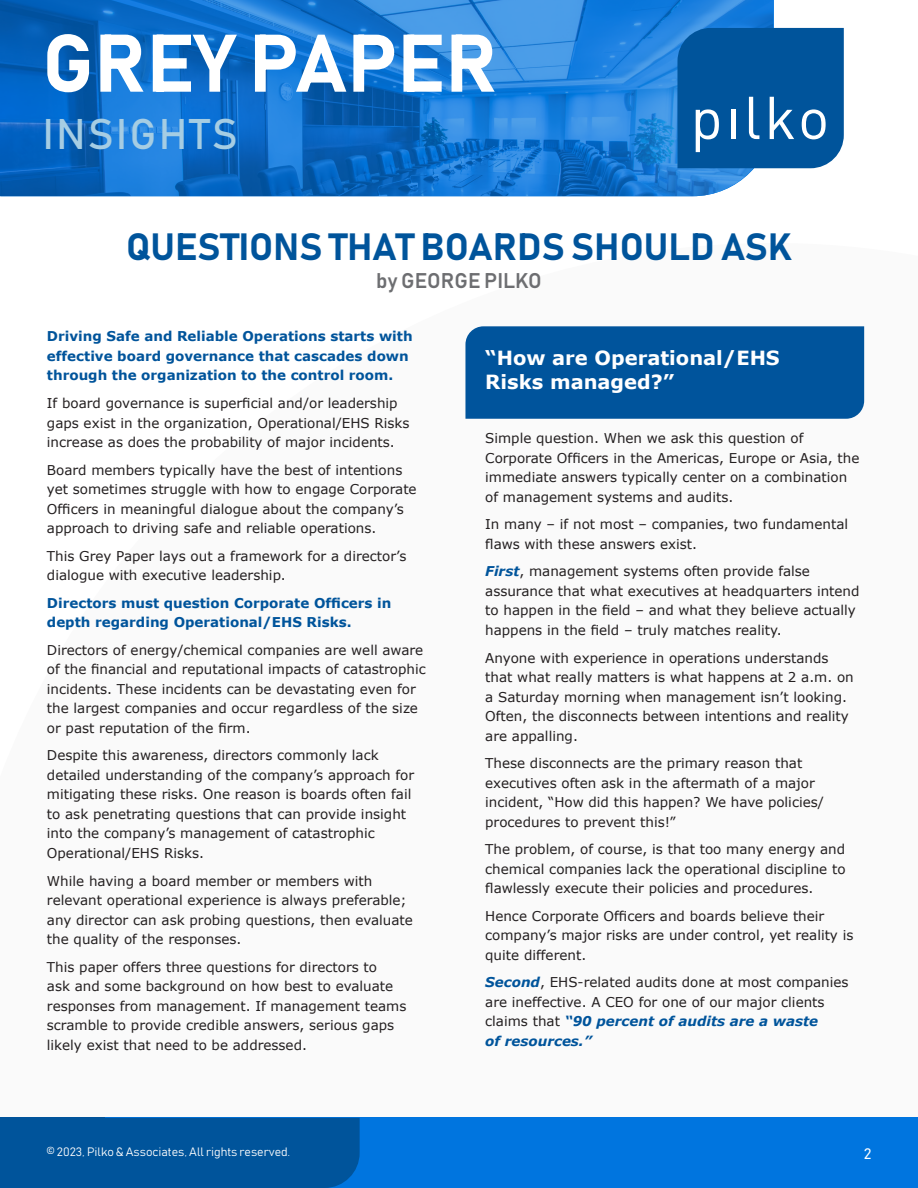
<style>
.page{position:relative;width:918px;height:1188px;background:#fff}
.page>*{position:absolute;margin:0;border:0;box-sizing:border-box;transform-origin:0 0}
.t1{font:80.4px "Bahnschrift";color:#fff}
.t2{font:42.3px "Bahnschrift";letter-spacing:.05em;color:#a6cde3}
.t3{font:37.5px "Bahnschrift";color:#00549b}
.t4{font:21px "Bahnschrift";color:#6d6e71}
.t5{font:700 19.5px/24px "Verdana";color:#fff}
.t6{font:15px "Bahnschrift";color:#fff}
.t7{font:13.5px/19.5px "Verdana";color:#231f20}
.t8{font:700 13.5px/19.5px "Verdana";color:#00549b}
.t9{font:12px "Bahnschrift";color:#fff}
.s1{font-weight:700;font-style:italic;color:#00549b}
</style>
<div class="page">
<div style="left:0;top:1118px;width:918px;height:70px;background:#0075df"></div>
<div style="left:0;top:1118px;width:104px;height:70px;background:#00549b"></div>
<div style="left:104px;top:1118px;width:256px;height:70px;background:#00549b"></div>
<div style="left:465px;top:326px;width:399px;height:93px;background:#00549c"></div>
<img style="left:0;top:0;width:773px;height:196px">
<svg style="left:677px;top:28px;width:167px;height:140px;background:#1260a3"></svg>
<h1 class="t1" style="left:42px;top:13px;width:457px">GREY PAPER</h1>
<h2 class="t2" style="left:42px;top:107px;width:197px">INSIGHTS</h2>
<h3 class="t3" style="left:126px;top:223px;width:667px">QUESTIONS THAT BOARDS SHOULD ASK</h3>
<h3 class="t4" style="left:376px;top:268px;width:167px">by GEORGE PILKO</h3>
<p class="t8" style="left:47px;top:326px;width:367px">Driving Safe and Reliable Operations starts with effective board governance that cascades down through the organization to the control room.</p>
<p class="t7" style="left:47px;top:394px;width:364px">If board governance is superficial and/or leadership gaps exist in the organization, Operational/EHS Risks increase as does the probability of major incidents.</p>
<p class="t7" style="left:47px;top:460px;width:371px">Board members typically have the best of intentions yet sometimes struggle with how to engage Corporate Officers in meaningful dialogue about the company’s approach to driving safe and reliable operations.</p>
<p class="t7" style="left:47px;top:546px;width:361px">This Grey Paper lays out a framework for a director’s dialogue with executive leadership.</p>
<p class="t8" style="left:47px;top:593px;width:346px">Directors must question Corporate Officers in depth regarding Operational/EHS Risks.</p>
<p class="t7" style="left:47px;top:640px;width:380px">Directors of energy/chemical companies are well aware of the financial and reputational impacts of catastrophic incidents. These incidents can be devastating even for the largest companies and occur regardless of the size or past reputation of the firm.</p>
<p class="t7" style="left:47px;top:746px;width:369px">Despite this awareness, directors commonly lack detailed understanding of the company’s approach for mitigating these risks. One reason is boards often fail to ask penetrating questions that can provide insight into the company’s management of catastrophic Operational/EHS Risks.</p>
<p class="t7" style="left:47px;top:871px;width:367px">While having a board member or members with relevant operational experience is always preferable; any director can ask probing questions, then evaluate the quality of the responses.</p>
<p class="t7" style="left:47px;top:957px;width:361px">This paper offers three questions for directors to<br>ask and some background on how best to evaluate responses from management. If management teams scramble to provide credible answers, serious gaps likely exist that need to be addressed.</p>
<h3 class="t5" style="left:485px;top:346px;width:296px">“How are Operational/EHS<br>Risks managed?”</h3>
<p class="t7" style="left:485px;top:429px;width:376px">Simple question. When we ask this question of Corporate Officers in the Americas, Europe or Asia, the immediate answers typically center on a combination of management systems and audits.</p>
<p class="t7" style="left:485px;top:515px;width:364px">In many – if not most – companies, two fundamental flaws with these answers exist.</p>
<p class="t7" style="left:485px;top:562px;width:376px"><span class="s1">First</span>, management systems often provide false assurance that what executives at headquarters intend to happen in the field – and what they believe actually happens in the field – truly matches reality.</p>
<p class="t7" style="left:485px;top:648px;width:370px">Anyone with experience in operations understands that what really matters is what happens at 2 a.m. on a Saturday morning when management isn’t looking.<br>Often, the disconnects between intentions and reality are appalling.</p>
<p class="t7" style="left:485px;top:754px;width:340px">These disconnects are the primary reason that executives often ask in the aftermath of a major incident, “How did this happen? We have policies/ procedures to prevent this!”</p>
<p class="t7" style="left:485px;top:840px;width:362px;text-align:justify">The problem, of course, is that too many energy and chemical companies lack the operational discipline to flawlessly execute their policies and procedures.</p>
<p class="t7" style="left:485px;top:906px;width:370px">Hence Corporate Officers and boards believe their company’s major risks are under control, yet reality is quite different.</p>
<p class="t7" style="left:485px;top:973px;width:365px"><span class="s1">Second</span>, EHS-related audits done at most companies are ineffective. A CEO for one of our major clients claims that <span class="s1">“90 percent of audits are a waste<br>of resources.”</span></p>
<p class="t9" style="left:46px;top:1144px;width:245px">© 2023, Pilko &amp; Associates, All rights reserved.</p>
<p class="t6" style="left:864px;top:1144px;width:9px">2</p>
</div>
